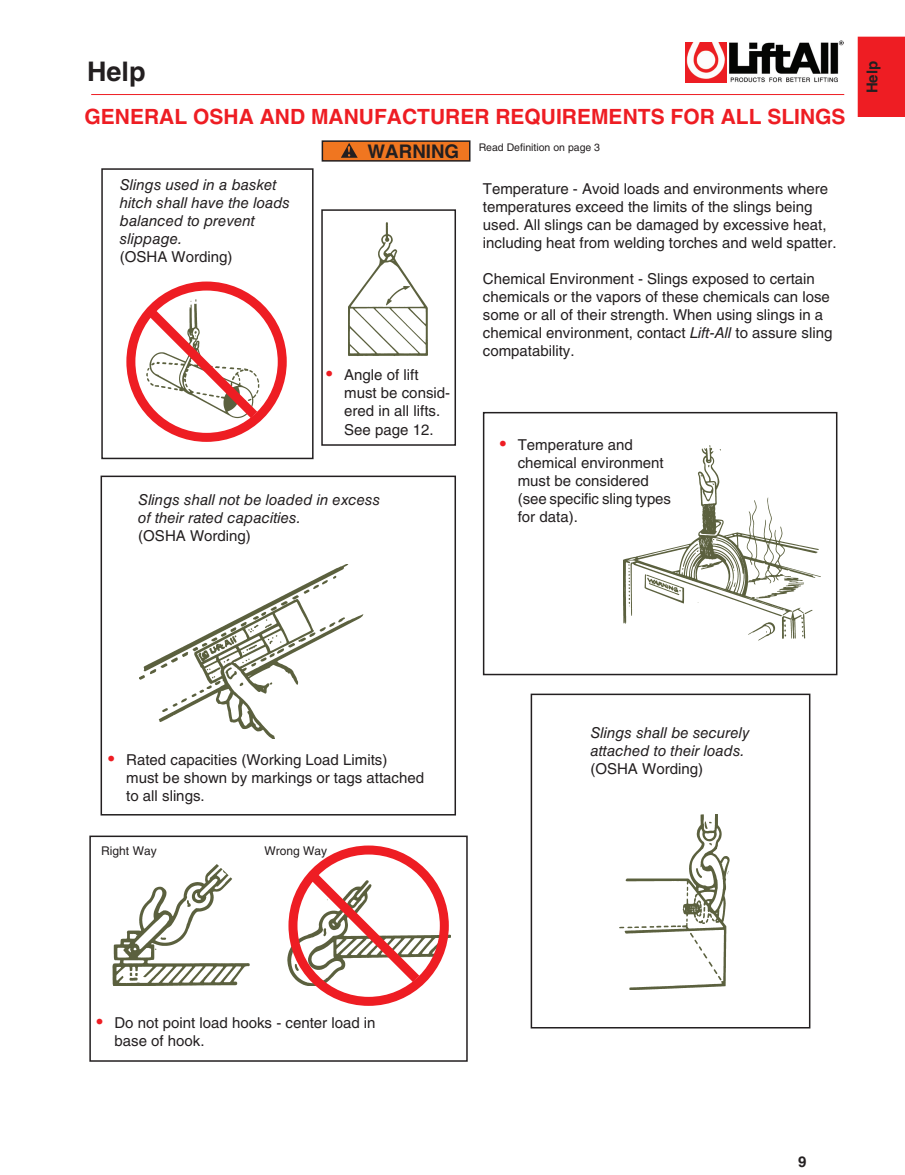
<style>
.page{position:relative;width:905px;height:1175px;background:#fff}
.page>*{position:absolute;margin:0;border:0;box-sizing:border-box;transform-origin:0 0}
.t1{font:700 27px "Helvetica LT Std";color:#231f20}
.t2{font:700 21px "Helvetica LT Std";color:#ee1d23}
.t3{font:700 18.75px "Helvetica LT Std";color:#231f20}
.t4{font:15px/18px "Helvetica LT Std";color:#231f20}
.t5{font:italic 15px/18px "Helvetica LT Std";color:#231f20}
.t6{font:700 15px "Helvetica LT Std";color:#231f20}
.t7{font:12px "Helvetica LT Std";color:#231f20}
.t8{font:10.5px "Helvetica LT Std";color:#231f20}
.s1{font-style:italic}
.s2{font-size:18px;color:#ee1d23}
</style>
<div class="page">
<hr style="left:91px;top:94px;width:753px;height:1px;background:#ee1d23">
<img style="left:685px;top:43px;width:41px;height:39px">
<img style="left:729px;top:40px;width:114px;height:42px">
<div style="left:857px;top:37px;width:47px;height:80px;background:#ee1d23"></div>
<div style="left:483px;top:412px;width:354px;height:263px;border:2px solid #231f20"></div>
<div style="left:530px;top:693px;width:280px;height:335px;border:2px solid #231f20"></div>
<div style="left:101px;top:168px;width:212px;height:291px;border:2px solid #231f20"></div>
<div style="left:321px;top:209px;width:135px;height:237px;border:2px solid #231f20"></div>
<div style="left:322px;top:141px;width:148px;height:20px;background:#f07620"></div>
<div style="left:321px;top:140px;width:149px;height:22px;border:2px solid #231f20"></div>
<img style="left:341px;top:144px;width:17px;height:14px">
<img style="left:113px;top:864px;width:137px;height:121px">
<img style="left:287px;top:881px;width:164px;height:103px">
<img style="left:348px;top:223px;width:79px;height:133px">
<img style="left:154px;top:299px;width:114px;height:116px">
<img style="left:619px;top:814px;width:110px;height:175px">
<img style="left:139px;top:564px;width:225px;height:174px">
<img style="left:623px;top:445px;width:197px;height:196px">
<div style="left:89px;top:835px;width:378px;height:226px;border:2px solid #231f20"></div>
<div style="left:101px;top:475px;width:355px;height:340px;border:2px solid #231f20"></div>
<div style="left:126px;top:281px;width:161px;height:161px;border:9px solid #ee1d23;border-radius:50%"></div>
<svg style="left:140px;top:301px;width:127px;height:126px"></svg>
<div style="left:288px;top:845px;width:161px;height:160px;border:9px solid #ee1d23;border-radius:50%"></div>
<svg style="left:302px;top:865px;width:127px;height:126px"></svg>
<h1 class="t1" style="left:87px;top:55px;width:60px">Help</h1>
<p class="t6" style="left:863px;top:93px;width:34px;rotate:-90deg">Help</p>
<h2 class="t2" style="left:85px;top:103px;width:762px">GENERAL OSHA AND MANUFACTURER REQUIREMENTS FOR ALL SLINGS</h2>
<p class="t5" style="left:120px;top:176px;width:172px">Slings used in a basket hitch shall have the loads balanced to prevent slippage.</p>
<p class="t4" style="left:120px;top:248px;width:114px">(OSHA Wording)</p>
<p class="t3" style="left:367px;top:140px;width:93px">WARNING</p>
<p class="t8" style="left:478px;top:141px;width:123px">Read Definition on page 3</p>
<p class="t4" style="left:483px;top:179px;width:355px">Temperature - Avoid loads and environments where temperatures exceed the limits of the slings being used. All slings can be damaged by excessive heat, including heat from welding torches and weld spatter.</p>
<p class="t4" style="left:483px;top:269px;width:351px">Chemical Environment - Slings exposed to certain chemicals or the vapors of these chemicals can lose some or all of their strength. When using slings in a chemical environment, contact <span class="s1">Lift-All</span> to assure sling compatability.</p>
<p class="t4" style="left:344px;top:366px;width:107px;text-indent:-18px"><span class="s2">•</span> Angle of lift must be consid&shy;ered in all lifts.<br>See page 12.</p>
<p class="t5" style="left:138px;top:491px;width:243px">Slings shall not be loaded in excess of their rated capacities.</p>
<p class="t4" style="left:138px;top:527px;width:114px">(OSHA Wording)</p>
<p class="t4" style="left:518px;top:435px;width:155px;text-indent:-18px"><span class="s2">•</span> Temperature and chemical environment must be considered (see specific sling types for data).</p>
<p class="t4" style="left:126px;top:751px;width:299px;text-indent:-18px"><span class="s2">•</span> Rated capacities (Working Load Limits)<br>must be shown by markings or tags attached to all slings.</p>
<p class="t7" style="left:101px;top:843px;width:57px">Right Way</p>
<p class="t7" style="left:264px;top:843px;width:64px">Wrong Way</p>
<p class="t4" style="left:114px;top:1013px;width:262px;text-indent:-18px"><span class="s2">•</span> Do not point load hooks - center load in base of hook.</p>
<p class="t5" style="left:590px;top:723px;width:161px">Slings shall be securely attached to their loads.</p>
<p class="t4" style="left:590px;top:759px;width:114px">(OSHA Wording)</p>
<p class="t6" style="left:798px;top:1152px;width:10px">9</p>
</div>
